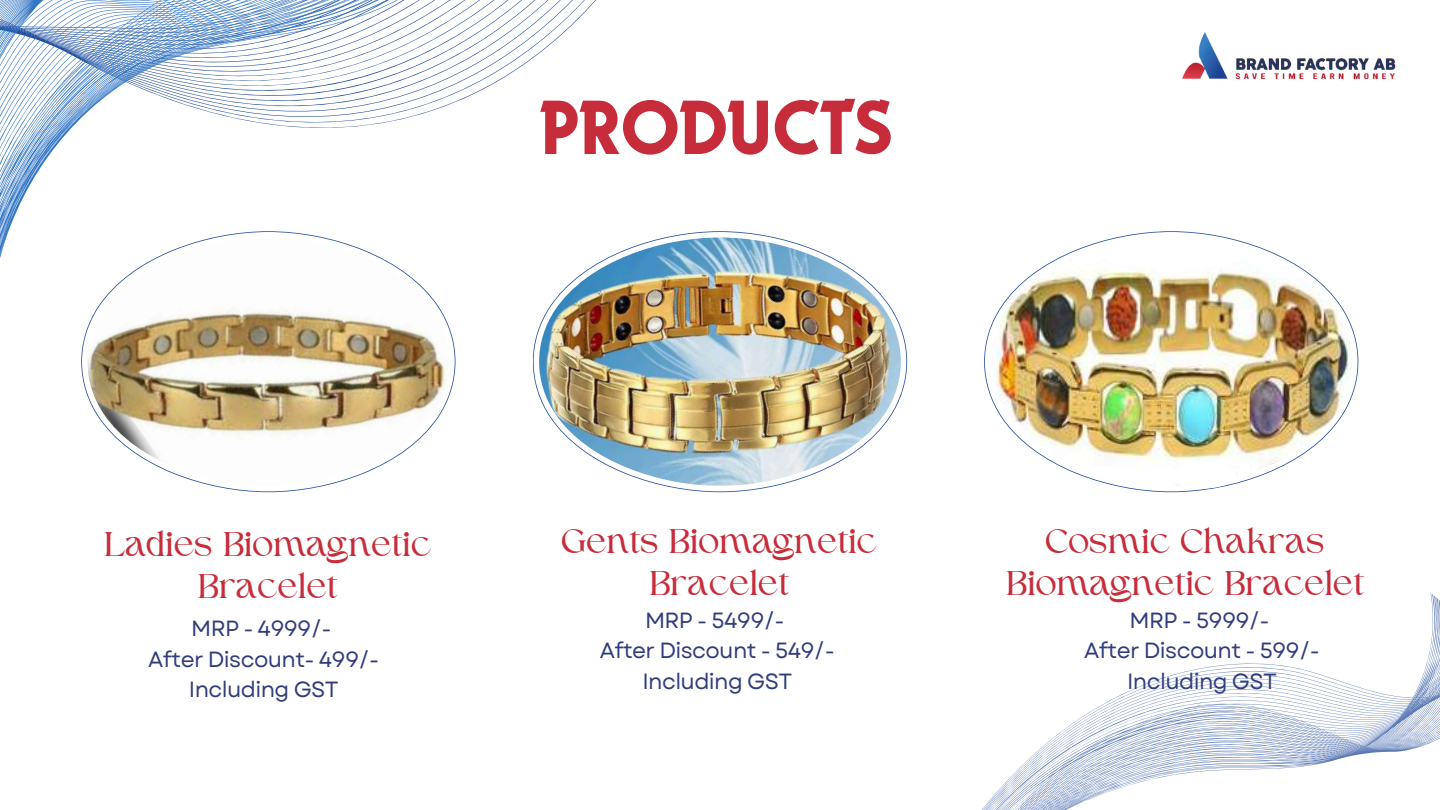
<style>
.page{position:relative;width:1440px;height:810px;background:#fff}
.page>*{position:absolute;margin:0;border:0;box-sizing:border-box;transform-origin:0 0}
.t1{font:500 80px "Dynamo Com";color:#c72c3a}
.t2{font:35px/42px "Higuen";color:#c72c3a;text-align:center}
.t3{font:22px/30.8px "Garet";letter-spacing:-.03em;color:#313d7b;text-align:center}
</style>
<div class="page">
<svg style="left:0;top:0;width:587px;height:258px"></svg>
<svg style="left:0;top:0;width:546px;height:198px"></svg>
<img style="left:1264px;top:58px;width:132px;height:22px">
<img style="left:1182px;top:33px;width:82px;height:47px">
<svg style="left:533px;top:231px;width:374px;height:261px"></svg>
<img style="left:539px;top:237px;width:362px;height:249px">
<svg style="left:984px;top:231px;width:375px;height:165px"></svg>
<img style="left:990px;top:237px;width:362px;height:223px">
<svg style="left:81px;top:231px;width:375px;height:261px"></svg>
<img style="left:87px;top:237px;width:362px;height:249px">
<div style="left:1100px;top:236px;width:151px;height:33px;background:#fff;border-radius:50%"></div>
<svg style="left:982px;top:460px;width:458px;height:350px"></svg>
<div style="left:1171px;top:462px;width:65px;height:26px;background:#fff;border-radius:50%"></div>
<svg style="left:1233px;top:245px;width:48px;height:26px"></svg>
<svg style="left:1070px;top:244px;width:48px;height:22px"></svg>
<h1 class="t1" style="left:540px;top:81px;width:354px">PRODUCTS</h1>
<h2 class="t2" style="left:105px;top:526px;width:328px">Ladies Biomagnetic<br>Bracelet</h2>
<p class="t3" style="left:148px;top:613px;width:233px">MRP - 4999/-<br>After Discount- 499/-<br>Including GST</p>
<h2 class="t2" style="left:562px;top:523px;width:317px">Gents Biomagnetic<br>Bracelet</h2>
<p class="t3" style="left:600px;top:605px;width:237px">MRP - 5499/-<br>After Discount - 549/-<br>Including GST</p>
<h2 class="t2" style="left:1007px;top:523px;width:359px">Cosmic Chakras<br>Biomagnetic Bracelet</h2>
<p class="t3" style="left:1084px;top:605px;width:237px">MRP - 5999/-<br>After Discount - 599/-<br>Including GST</p>
</div>
